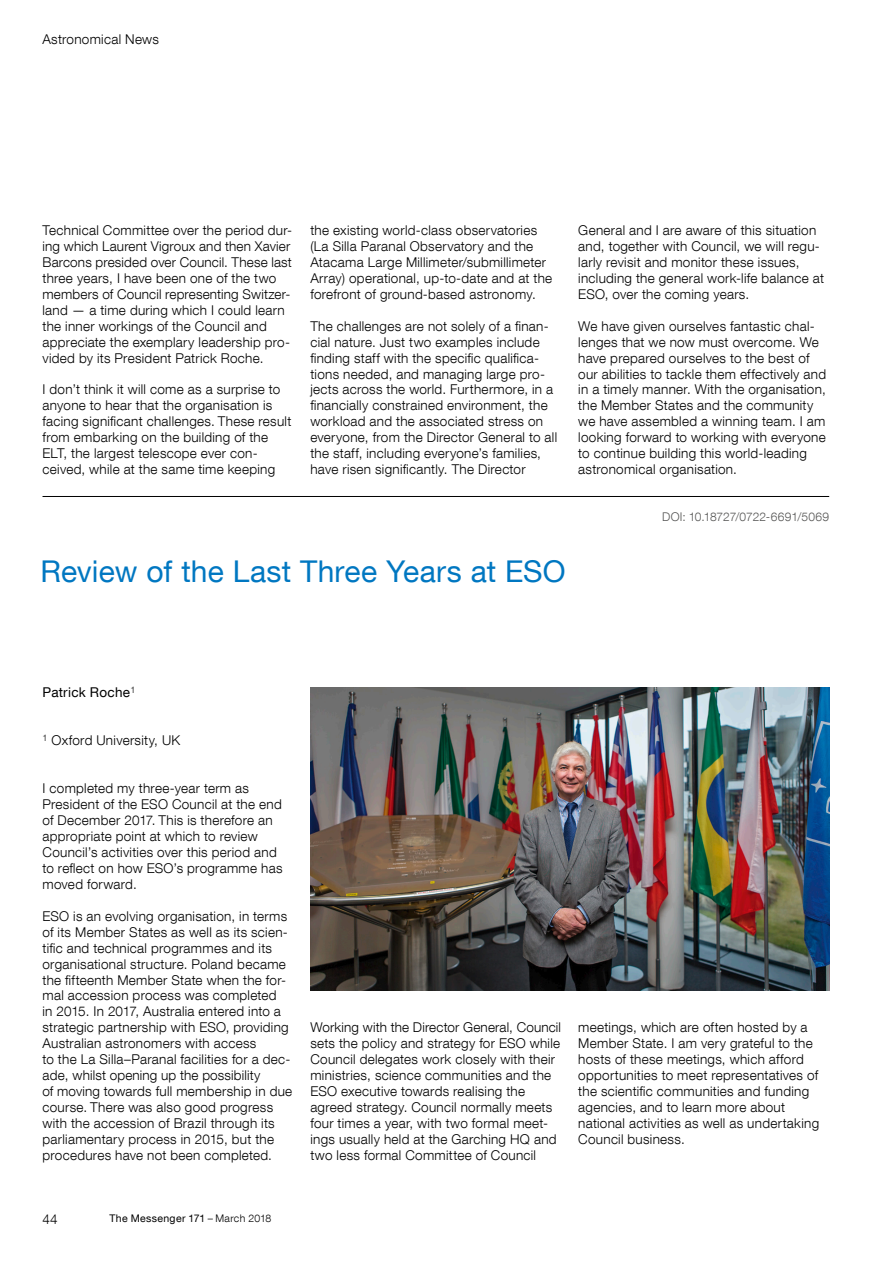
<style>
.page{position:relative;width:893px;height:1263px;background:#fff}
.page>*{position:absolute;margin:0;border:0;box-sizing:border-box;transform-origin:0 0}
.article_title{font:30px "Helvetica Neue LT Com";letter-spacing:.005em;color:#0077c1}
._45_9pt{font:300 13.5px/15.9px "Helvetica Neue LT Com";letter-spacing:.02em;color:#000}
._55_9pt{font:13.5px "Helvetica Neue LT Com";letter-spacing:.02em;color:#000}
._45_8pt_grey{font:300 12px "Helvetica Neue LT Com";letter-spacing:.005em;color:#545453}
.t1{font:10.5px "Helvetica Neue LT Com";letter-spacing:.03em;color:#000}
.s1{font-weight:300}
</style>
<div class="page">
<hr style="left:43px;top:496px;width:786px;height:1px;background:#000">
<img style="left:310px;top:688px;width:519px;height:303px">
<p class="_45_9pt" style="left:43px;top:31px;width:118px">Astronomical News</p>
<p class="_45_9pt" style="left:43px;top:222px;width:251px">Technical Committee over the period dur&shy;ing which Laurent Vigroux and then Xavier Barcons presided over Council. These last three years, I have been one of the two members of Council representing Switzer&shy;land — a time during which I could learn the inner workings of the Council and appreciate the exemplary leadership pro&shy;vided by its President Patrick Roche.</p>
<p class="_45_9pt" style="left:43px;top:381px;width:250px">I don’t think it will come as a surprise to anyone to hear that the organisation is facing significant challenges. These result from embarking on the building of the ELT, the largest telescope ever con&shy;ceived, while at the same time keeping</p>
<p class="_45_9pt" style="left:310px;top:222px;width:243px">the existing world-class observatories (La Silla Paranal Observatory and the Atacama Large Millimeter/submillimeter Array) operational, up-to-date and at the forefront of ground-based astronomy.</p>
<p class="_45_9pt" style="left:310px;top:318px;width:248px">The challenges are not solely of a finan&shy;cial nature. Just two examples include finding staff with the specific qualifica&shy;tions needed, and managing large pro&shy;jects across the world. Furthermore, in a financially constrained environment, the workload and the associated stress on everyone, from the Director General to all the staff, including everyone’s families, have risen significantly. The Director</p>
<p class="_45_9pt" style="left:578px;top:222px;width:247px">General and I are aware of this situation and, together with Council, we will regu&shy;larly revisit and monitor these issues, including the general work-life balance at ESO, over the coming years.</p>
<p class="_45_9pt" style="left:578px;top:318px;width:249px">We have given ourselves fantastic chal&shy;lenges that we now must overcome. We have prepared ourselves to the best of our abilities to tackle them effectively and in a timely manner. With the organisation, the Member States and the community we have assembled a winning team. I am looking forward to working with everyone to continue building this world-leading astronomical organisation.</p>
<p class="_45_8pt_grey" style="left:662px;top:509px;width:168px">DOI: 10.18727/0722-6691/5069</p>
<p class="article_title" style="left:40px;top:552px;width:527px">Review of the Last Three Years at ESO</p>
<p class="_55_9pt" style="left:43px;top:684px;width:95px">Patrick Roche<sup>1</sup></p>
<p class="_45_9pt" style="left:43px;top:732px;width:139px"><sup>1</sup> Oxford University, UK</p>
<p class="_45_9pt" style="left:43px;top:780px;width:241px">I completed my three-year term as President of the ESO Council at the end of December 2017. This is therefore an appropriate point at which to review Council’s activities over this period and to reflect on how ESO’s programme has moved forward.</p>
<p class="_45_9pt" style="left:43px;top:908px;width:251px">ESO is an evolving organisation, in terms of its Member States as well as its scien&shy;tific and technical programmes and its organisational structure. Poland became the fifteenth Member State when the for&shy;mal accession process was completed<br>in 2015. In 2017, Australia entered into a strategic partnership with ESO, providing Australian astronomers with access<br>to the La Silla–Paranal facilities for a dec&shy;ade, whilst opening up the possibility<br>of moving towards full membership in due course. There was also good progress with the accession of Brazil through its parliamentary process in 2015, but the procedures have not been completed.</p>
<p class="_45_9pt" style="left:310px;top:1019px;width:252px">Working with the Director General, Council sets the policy and strategy for ESO while Council delegates work closely with their ministries, science communities and the ESO executive towards realising the agreed strategy. Council normally meets four times a year, with two formal meet&shy;ings usually held at the Garching HQ and two less formal Committee of Council</p>
<p class="_45_9pt" style="left:578px;top:1019px;width:242px">meetings, which are often hosted by a Member State. I am very grateful to the hosts of these meetings, which afford opportunities to meet representatives of the scientific communities and funding agencies, and to learn more about national activities as well as undertaking Council business.</p>
<p class="_45_9pt" style="left:43px;top:1211px;width:17px">44</p>
<p class="t1" style="left:109px;top:1211px;width:163px">The Messenger 171 <span class="s1">– March 2018</span></p>
</div>
